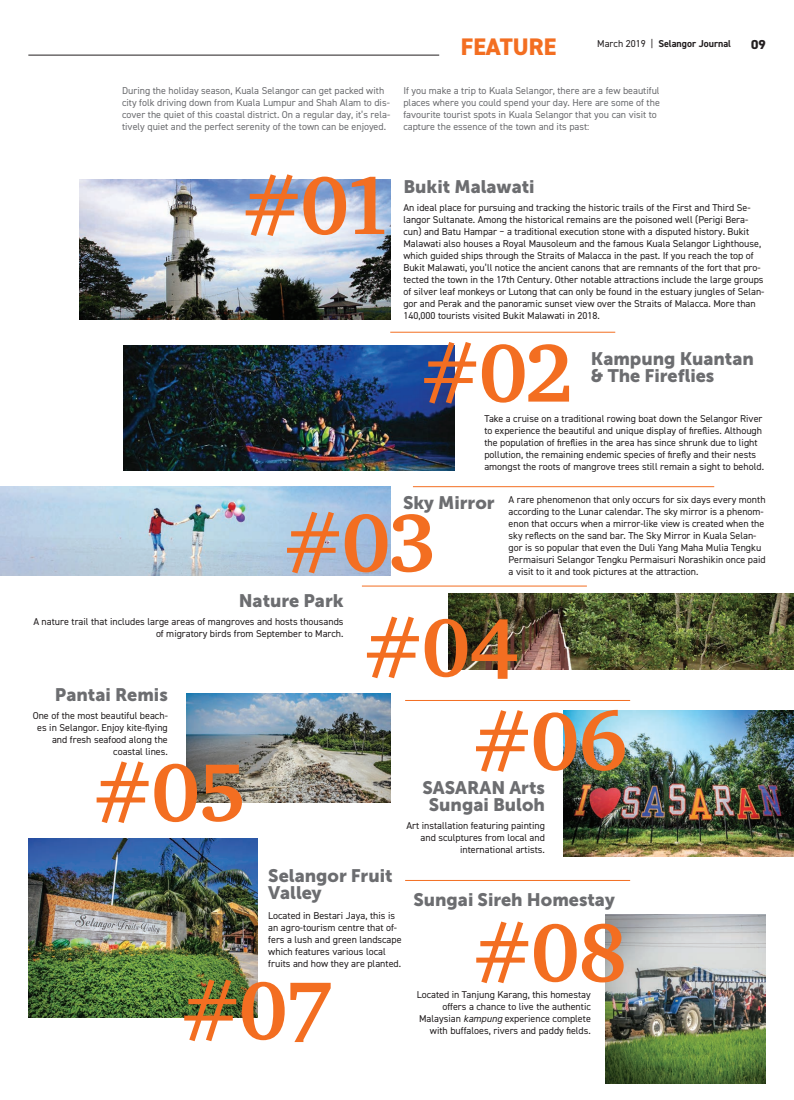
<style>
.page{position:relative;width:794px;height:1100px;background:#fff}
.page>*{position:absolute;margin:0;border:0;box-sizing:border-box;transform-origin:0 0}
.t1{font:700 84px/169.8px "Charter";letter-spacing:-.025em;color:#f36e21}
.t2{font:800 24px "DIN2014";color:#f36e21}
.t3{font:18px/17px "Museo Sans 900";color:#6c6d70}
.t4{font:800 13px "DIN2014";color:#231f20}
.t5{font:10px/12px "DIN2014";color:#231f20}
.t6{font:10px/12px "DIN2014";color:#6c6d70}
.t7{font:700 10px "DIN2014";color:#231f20}
.s1{font-weight:400}
.s2{font-style:italic}
</style>
<div class="page">
<img style="left:79px;top:179px;width:311px;height:140px">
<img style="left:123px;top:345px;width:331px;height:125px">
<img style="left:28px;top:839px;width:229px;height:178px">
<img style="left:186px;top:694px;width:204px;height:108px">
<img style="left:563px;top:711px;width:231px;height:145px">
<img style="left:606px;top:915px;width:159px;height:169px">
<img style="left:0;top:486px;width:390px;height:89px">
<img style="left:448px;top:594px;width:346px;height:76px">
<hr style="left:390px;top:332px;width:225px;height:1px;background:#f36e21">
<hr style="left:413px;top:486px;width:301px;height:1px;background:#f36e21">
<hr style="left:362px;top:586px;width:225px;height:1px;background:#f36e21">
<hr style="left:405px;top:700px;width:225px;height:1px;background:#f36e21">
<hr style="left:405px;top:880px;width:225px;height:1px;background:#f36e21">
<hr style="left:28px;top:55px;width:411px;height:1px;background:#231f20">
<h2 class="t2" style="left:461px;top:31px;width:97px">FEATURE</h2>
<p class="t7" style="left:597px;top:37px;width:135px"><span class="s1">March 2019 |</span> Selangor Journal</p>
<h3 class="t4" style="left:751px;top:36px;width:16px">09</h3>
<p class="t6" style="left:122px;top:84px;width:270px">During the holiday season, Kuala Selangor can get packed with city folk driving down from Kuala Lumpur and Shah Alam to dis&shy;cover the quiet of this coastal district. On a regular day, it’s rela&shy;tively quiet and the perfect serenity of the town can be enjoyed.</p>
<p class="t6" style="left:403px;top:84px;width:258px">If you make a trip to Kuala Selangor, there are a few beautiful places where you could spend your day. Here are some of the favourite tourist spots in Kuala Selangor that you can visit to capture the essence of the town and its past:</p>
<h1 class="t1" style="left:241px;top:119px;width:152px">#01</h1>
<h3 class="t3" style="left:403px;top:178px;width:133px">Bukit Malawati</h3>
<p class="t5" style="left:403px;top:202px;width:363px">An ideal place for pursuing and tracking the historic trails of the First and Third Se&shy;langor Sultanate. Among the historical remains are the poisoned well (Perigi Bera&shy;cun) and Batu Hampar ‒ a traditional execution stone with a disputed history. Bukit Malawati also houses a Royal Mausoleum and the famous Kuala Selangor Lighthouse, which guided ships through the Straits of Malacca in the past. If you reach the top of Bukit Malawati, you’ll notice the ancient canons that are remnants of the fort that pro&shy;tected the town in the 17th Century. Other notable attractions include the large groups of silver leaf monkeys or Lutong that can only be found in the estuary jungles of Selan&shy;gor and Perak and the panoramic sunset view over the Straits of Malacca. More than 140,000 tourists visited Bukit Malawati in 2018.</p>
<h1 class="t1" style="left:282px;top:287px;width:292px;text-indent:137px">#02 #03</h1>
<h3 class="t3" style="left:591px;top:350px;width:165px">Kampung Kuantan &amp; The Fireflies</h3>
<p class="t5" style="left:484px;top:412px;width:281px">Take a cruise on a traditional rowing boat down the Selangor River to experience the beautiful and unique display of fireflies. Although the population of fireflies in the area has since shrunk due to light pollution, the remaining endemic species of firefly and their nests amongst the roots of mangrove trees still remain a sight to behold.</p>
<p class="t5" style="left:508px;top:493px;width:258px">A rare phenomenon that only occurs for six days every month according to the Lunar calendar. The sky mirror is a phenom&shy;enon that occurs when a mirror-like view is created when the sky reflects on the sand bar. The Sky Mirror in Kuala Selan&shy;gor is so popular that even the Duli Yang Maha Mulia Tengku Permaisuri Selangor Tengku Permaisuri Norashikin once paid a visit to it and took pictures at the attraction.</p>
<h3 class="t3" style="left:403px;top:494px;width:93px">Sky Mirror</h3>
<h3 class="t3" style="left:239px;top:592px;width:106px">Nature Park</h3>
<p class="t5" style="left:33px;top:616px;width:312px;text-align:right">A nature trail that includes large areas of mangroves and hosts thousands of migratory birds from September to March.</p>
<h3 class="t3" style="left:55px;top:686px;width:114px">Pantai Remis</h3>
<p class="t5" style="left:33px;top:709px;width:137px;text-align:right">One of the most beautiful beach&shy;es in Selangor. Enjoy kite-flying and fresh seafood along the coastal lines.</p>
<h1 class="t1" style="left:92px;top:706px;width:156px">#05</h1>
<h1 class="t1" style="left:362px;top:561px;width:158px">#04</h1>
<h1 class="t1" style="left:471px;top:655px;width:157px">#06</h1>
<h3 class="t3" style="left:422px;top:779px;width:124px;text-align:center">SASARAN Arts<br>Sungai Buloh</h3>
<p class="t5" style="left:406px;top:819px;width:140px;text-align:right">Art installation featuring painting and sculptures from local and international artists.</p>
<h3 class="t3" style="left:268px;top:867px;width:126px">Selangor Fruit<br>Valley</h3>
<p class="t5" style="left:268px;top:909px;width:135px">Located in Bestari Jaya, this is an agro-tourism centre that of&shy;fers a lush and green landscape which features various local fruits and how they are planted.</p>
<h1 class="t1" style="left:179px;top:924px;width:155px">#07</h1>
<h3 class="t3" style="left:413px;top:891px;width:203px">Sungai Sireh Homestay</h3>
<h1 class="t1" style="left:471px;top:866px;width:157px">#08</h1>
<p class="t5" style="left:417px;top:988px;width:176px;text-align:right">Located in Tanjung Karang, this homestay offers a chance to live the authentic Malaysian <span class="s2">kampung</span> experience complete with buffaloes, rivers and paddy fields.</p>
</div>
